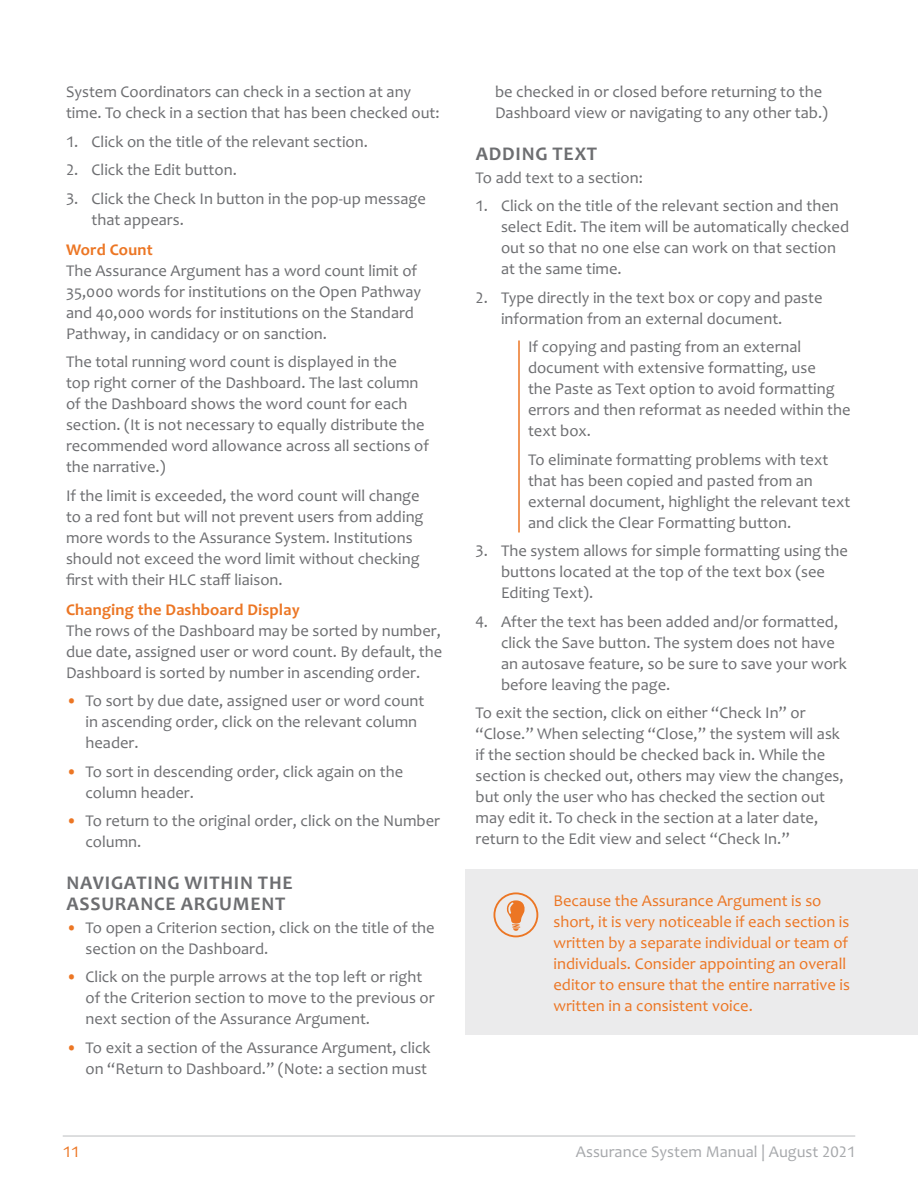
<style>
.page{position:relative;width:918px;height:1188px;background:#fff}
.page>*{position:absolute;margin:0;border:0;box-sizing:border-box;transform-origin:0 0}
.Header_3{font:700 19.5px/21px "Candara";letter-spacing:.04em;color:#6d6e71}
.Double_Nested_List{font:16.5px/21px "Candara";color:#6d6e71}
.Bulleted_List{font:16.5px/21px "Candara";color:#6d6e71}
.Numbered_List{font:16.5px/21px "Candara";color:#6d6e71}
.Single_Paragraph_Box{font:16.5px/21px "Candara";color:#ec7624}
.Numbered_List_-_Firs{font:16.5px/21px "Candara";color:#6d6e71}
.Double_Nested_List_L{font:16.5px/21px "Candara";color:#6d6e71}
.Header_4{font:700 16.5px "Candara";letter-spacing:.01em;color:#ec7624}
.t1{font:16.5px "Candara";color:#a7a9ac}
.s1{color:#ec7624}
</style>
<div class="page">
<hr style="left:63px;top:1136px;width:792px;height:1px;background:#bcbec0">
<hr style="left:518px;top:340px;width:2px;height:113px;background:#ec7624">
<hr style="left:518px;top:453px;width:2px;height:79px;background:#ec7624">
<div style="left:465px;top:870px;width:453px;height:165px;background:#ebebec"></div>
<svg style="left:493px;top:892px;width:45px;height:45px"></svg>
<p class="Double_Nested_List" style="left:66px;top:81px;width:375px">System Coordinators can check in a section at any time. To check in a section that has been checked out:</p>
<p class="Numbered_List_-_Firs" style="left:66px;top:131px;width:303px">1. Click on the title of the relevant section.</p>
<p class="Numbered_List" style="left:66px;top:159px;width:172px">2. Click the Edit button.</p>
<p class="Numbered_List" style="left:92px;top:188px;width:336px;text-indent:-26px">3. Click the Check In button in the pop-up message that appears.</p>
<h5 class="Header_4" style="left:66px;top:239px;width:88px">Word Count</h5>
<p class="Double_Nested_List" style="left:66px;top:260px;width:357px">The Assurance Argument has a word count limit of 35,000 words for institutions on the Open Pathway and 40,000 words for institutions on the Standard Pathway, in candidacy or on sanction.</p>
<p class="Double_Nested_List" style="left:66px;top:351px;width:365px">The total running word count is displayed in the<br>top right corner of the Dashboard. The last column of the Dashboard shows the word count for each section. (It is not necessary to equally distribute the recommended word allowance across all sections of the narrative.)</p>
<p class="Double_Nested_List" style="left:66px;top:485px;width:359px">If the limit is exceeded, the word count will change to a red font but will not prevent users from adding more words to the Assurance System. Institutions should not exceed the word limit without checking first with their HLC staff liaison.</p>
<h5 class="Header_4" style="left:66px;top:599px;width:235px">Changing the Dashboard Display</h5>
<p class="Double_Nested_List" style="left:66px;top:620px;width:378px;text-align:justify">The rows of the Dashboard may be sorted by number, due date, assigned user or word count. By default, the Dashboard is sorted by number in ascending order.</p>
<p class="Bulleted_List" style="left:86px;top:690px;width:340px;text-indent:-20px"><span class="s1">•</span> To sort by due date, assigned user or word count in ascending order, click on the relevant column header.</p>
<p class="Bulleted_List" style="left:86px;top:761px;width:319px;text-indent:-20px"><span class="s1">•</span> To sort in descending order, click again on the column header.</p>
<p class="Bulleted_List" style="left:86px;top:810px;width:356px;text-indent:-20px"><span class="s1">•</span> To return to the original order, click on the Number column.</p>
<h4 class="Header_3" style="left:66px;top:872px;width:228px">NAVIGATING WITHIN THE<br>ASSURANCE ARGUMENT</h4>
<p class="Bulleted_List" style="left:86px;top:917px;width:351px;text-indent:-20px"><span class="s1">•</span> To open a Criterion section, click on the title of the section on the Dashboard.</p>
<p class="Bulleted_List" style="left:86px;top:966px;width:351px;text-indent:-20px"><span class="s1">•</span> Click on the purple arrows at the top left or right of the Criterion section to move to the previous or next section of the Assurance Argument.</p>
<p class="Bulleted_List" style="left:66px;top:1037px;width:366px;text-align:right"><span class="s1">•</span> To exit a section of the Assurance Argument, click on “Return to Dashboard.” (Note: a section must</p>
<p class="Bulleted_List" style="left:495px;top:81px;width:335px">be checked in or closed before returning to the<br>Dashboard view or navigating to any other tab.)</p>
<h4 class="Header_3" style="left:476px;top:143px;width:123px">ADDING TEXT</h4>
<p class="Double_Nested_List" style="left:476px;top:167px;width:169px">To add text to a section:</p>
<p class="Numbered_List_-_Firs" style="left:501px;top:195px;width:350px;text-indent:-26px">1. Click on the title of the relevant section and then select Edit. The item will be automatically checked out so that no one else can work on that section at the same time.</p>
<p class="Numbered_List" style="left:501px;top:287px;width:323px;text-indent:-26px">2. Type directly in the text box or copy and paste information from an external document.</p>
<p class="Double_Nested_List" style="left:528px;top:336px;width:324px">If copying and pasting from an external document with extensive formatting, use<br>the Paste as Text option to avoid formatting errors and then reformat as needed within the text box.</p>
<p class="Double_Nested_List_L" style="left:528px;top:449px;width:324px">To eliminate formatting problems with text that has been copied and pasted from an external document, highlight the relevant text and click the Clear Formatting button.</p>
<p class="Numbered_List" style="left:501px;top:540px;width:348px;text-indent:-26px">3. The system allows for simple formatting using the buttons located at the top of the text box (see<br>Editing Text).</p>
<p class="Numbered_List" style="left:501px;top:611px;width:347px;text-indent:-26px">4. After the text has been added and/or formatted, click the Save button. The system does not have an autosave feature, so be sure to save your work before leaving the page.</p>
<p class="Double_Nested_List" style="left:476px;top:702px;width:370px">To exit the section, click on either “Check In” or “Close.” When selecting “Close,” the system will ask if the section should be checked back in. While the section is checked out, others may view the changes, but only the user who has checked the section out may edit it. To check in the section at a later date, return to the Edit view and select “Check In.”</p>
<p class="Single_Paragraph_Box" style="left:554px;top:890px;width:298px">Because the Assurance Argument is so short, it is very noticeable if each section is written by a separate individual or team of individuals. Consider appointing an overall editor to ensure that the entire narrative is written in a consistent voice.</p>
<p class="Single_Paragraph_Box" style="left:63px;top:1141px;width:18px">11</p>
<p class="t1" style="left:576px;top:1141px;width:281px">Assurance System Manual | August 2021</p>
</div>
